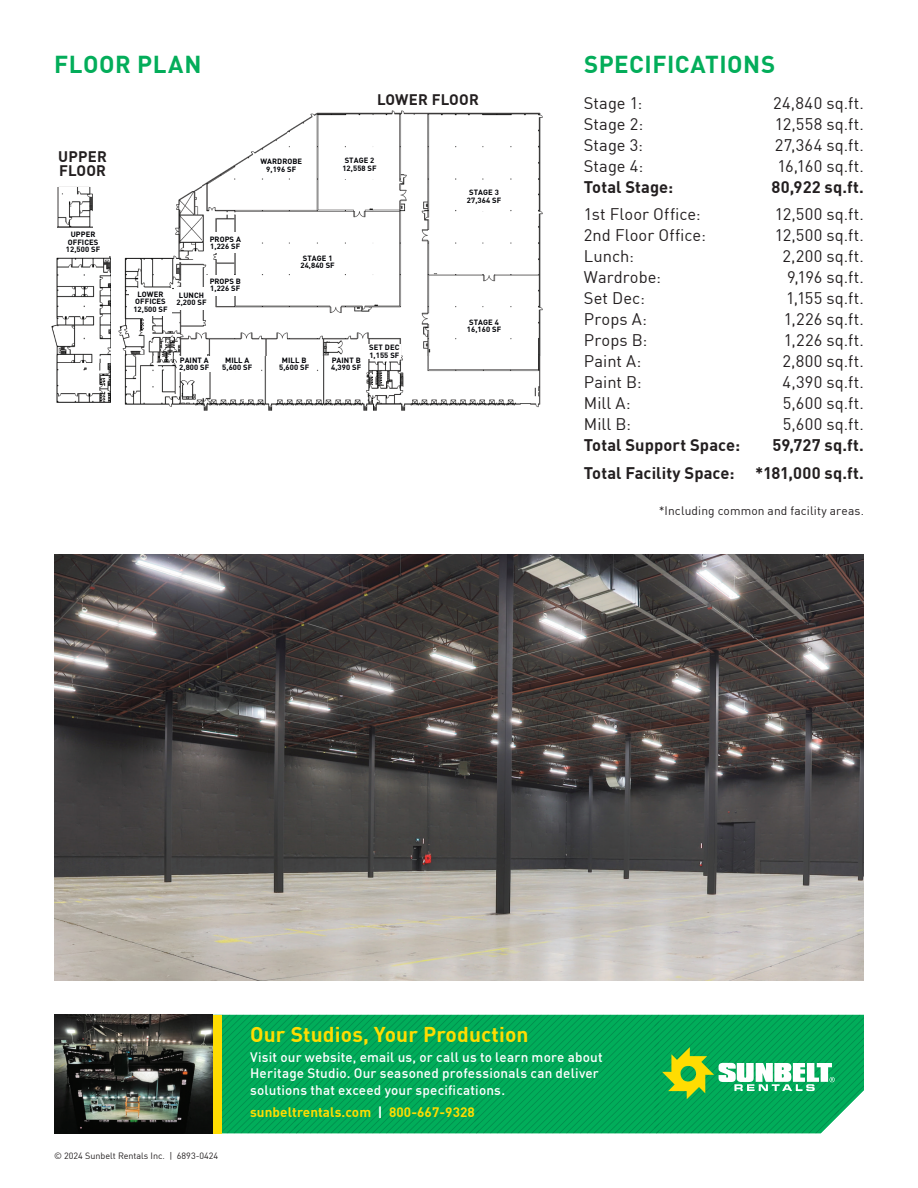
<style>
.page{position:relative;width:918px;height:1188px;background:#fff}
.page>*{position:absolute;margin:0;border:0;box-sizing:border-box;transform-origin:0 0}
.Subhead-Green{font:700 24px "DINOT";letter-spacing:.02em;color:#03ad5a}
.t1{font:700 21px "DINOT";letter-spacing:.005em;color:#ffdc01}
.t2{font:16.5px "DINOT";letter-spacing:.01em;color:#231f20}
.t3{font:700 16.5px "DINOT";letter-spacing:.005em;color:#231f20}
.White_Text_Body{font:700 15px/13.5px "DINOT";letter-spacing:.015em;color:#231f20}
.t4{font:500 13.5px/16.2px "DINOT";letter-spacing:.015em;color:#fff}
.t5{font:700 13.5px "DINOT";letter-spacing:.005em;color:#ffdc01}
.Details_copy_2{font:12px "DINOT";letter-spacing:.01em;color:#231f20}
.t6{font:9px "DINOT";color:#231f20}
.t7{font:700 7.5px/7.5px "DINOT";letter-spacing:.01em;color:#010206;text-align:center}
.s1{color:#fff}
</style>
<div class="page">
<img style="left:54px;top:554px;width:810px;height:427px">
<svg style="left:213px;top:1015px;width:651px;height:118px;background:#11ac5b"></svg>
<img style="left:118px;top:110px;width:425px;height:301px">
<div style="left:368px;top:344px;width:33px;height:15px;background:#fff"></div>
<div style="left:325px;top:357px;width:43px;height:14px;background:#fff"></div>
<div style="left:275px;top:357px;width:39px;height:14px;background:#fff"></div>
<div style="left:218px;top:357px;width:38px;height:14px;background:#fff"></div>
<div style="left:177px;top:356px;width:34px;height:16px;background:#fff"></div>
<div style="left:294px;top:247px;width:47px;height:30px;background:#fff"></div>
<div style="left:332px;top:149px;width:55px;height:30px;background:#fff"></div>
<div style="left:459px;top:181px;width:51px;height:30px;background:#fff"></div>
<div style="left:462px;top:311px;width:44px;height:30px;background:#fff"></div>
<div style="left:257px;top:154px;width:49px;height:23px;background:#fff"></div>
<div style="left:175px;top:287px;width:33px;height:23px;background:#fff"></div>
<div style="left:206px;top:275px;width:39px;height:20px;background:#fff"></div>
<div style="left:206px;top:233px;width:39px;height:20px;background:#fff"></div>
<div style="left:129px;top:288px;width:43px;height:28px;background:#fff"></div>
<img style="left:51px;top:257px;width:60px;height:146px">
<img style="left:62px;top:186px;width:29px;height:2px">
<img style="left:58px;top:188px;width:35px;height:39px">
<img style="left:54px;top:1015px;width:159px;height:118px">
<p class="Subhead-Green" style="left:54px;top:46px;width:149px">FLOOR PLAN</p>
<p class="Subhead-Green" style="left:584px;top:46px;width:193px">SPECIFICATIONS</p>
<p class="White_Text_Body" style="left:58px;top:149px;width:50px">UPPER<br>FLOOR</p>
<p class="t7" style="left:66px;top:230px;width:36px">UPPER<br>OFFICES<br>12,500 SF</p>
<p class="White_Text_Body" style="left:377px;top:92px;width:103px">LOWER FLOOR</p>
<p class="t7" style="left:260px;top:157px;width:43px">WARDROBE<br>9,196 SF</p>
<p class="t7" style="left:342px;top:156px;width:36px">STAGE 2<br>12,558 SF</p>
<p class="t7" style="left:210px;top:234px;width:33px;text-align:left">PROPS A<br>1,226 SF</p>
<p class="t7" style="left:133px;top:290px;width:36px">LOWER<br>OFFICES<br>12,500 SF</p>
<p class="t7" style="left:210px;top:277px;width:33px;text-align:left">PROPS B<br>1,226 SF</p>
<p class="t7" style="left:176px;top:290px;width:32px">LUNCH<br>2,200 SF</p>
<p class="t7" style="left:179px;top:356px;width:32px;text-align:left">PAINT A<br>2,800 SF</p>
<p class="t7" style="left:222px;top:356px;width:32px">MILL A<br>5,600 SF</p>
<p class="t7" style="left:300px;top:254px;width:36px">STAGE 1<br>24,840 SF</p>
<p class="t7" style="left:279px;top:356px;width:32px">MILL B<br>5,600 SF</p>
<p class="t7" style="left:331px;top:356px;width:32px;text-align:left">PAINT B<br>4,390 SF</p>
<p class="t7" style="left:369px;top:343px;width:32px;text-align:left">SET DEC<br>1,155 SF</p>
<p class="t7" style="left:467px;top:188px;width:36px">STAGE 3<br>27,364 SF</p>
<p class="t7" style="left:467px;top:318px;width:36px">STAGE 4<br>16,160 SF</p>
<p class="t2" style="left:584px;top:90px;width:60px">Stage 1:</p>
<p class="t2" style="left:773px;top:90px;width:92px">24,840 sq.ft.</p>
<p class="t2" style="left:584px;top:111px;width:61px">Stage 2:</p>
<p class="t2" style="left:775px;top:111px;width:91px">12,558 sq.ft.</p>
<p class="t2" style="left:584px;top:132px;width:61px">Stage 3:</p>
<p class="t2" style="left:775px;top:132px;width:91px">27,364 sq.ft.</p>
<p class="t2" style="left:584px;top:153px;width:61px">Stage 4:</p>
<p class="t2" style="left:777px;top:153px;width:88px">16,160 sq.ft.</p>
<p class="t3" style="left:584px;top:174px;width:91px">Total Stage:</p>
<p class="t3" style="left:771px;top:174px;width:94px">80,922 sq.ft.</p>
<p class="t2" style="left:584px;top:202px;width:118px">1st Floor Office:</p>
<p class="t2" style="left:775px;top:202px;width:91px">12,500 sq.ft.</p>
<p class="t2" style="left:584px;top:223px;width:123px">2nd Floor Office:</p>
<p class="t2" style="left:775px;top:223px;width:91px">12,500 sq.ft.</p>
<p class="t2" style="left:584px;top:244px;width:52px">Lunch:</p>
<p class="t2" style="left:783px;top:244px;width:83px">2,200 sq.ft.</p>
<p class="t2" style="left:584px;top:265px;width:79px">Wardrobe:</p>
<p class="t2" style="left:787px;top:265px;width:78px">9,196 sq.ft.</p>
<p class="t2" style="left:584px;top:286px;width:63px">Set Dec:</p>
<p class="t2" style="left:786px;top:286px;width:79px">1,155 sq.ft.</p>
<p class="t2" style="left:584px;top:307px;width:65px">Props A:</p>
<p class="t2" style="left:784px;top:307px;width:82px">1,226 sq.ft.</p>
<p class="t2" style="left:584px;top:328px;width:65px">Props B:</p>
<p class="t2" style="left:784px;top:328px;width:82px">1,226 sq.ft.</p>
<p class="t2" style="left:584px;top:349px;width:59px">Paint A:</p>
<p class="t2" style="left:782px;top:349px;width:83px">2,800 sq.ft.</p>
<p class="t2" style="left:584px;top:370px;width:59px">Paint B:</p>
<p class="t2" style="left:783px;top:370px;width:83px">4,390 sq.ft.</p>
<p class="t2" style="left:584px;top:391px;width:48px">Mill A:</p>
<p class="t2" style="left:783px;top:391px;width:83px">5,600 sq.ft.</p>
<p class="t2" style="left:584px;top:412px;width:49px">Mill B:</p>
<p class="t2" style="left:783px;top:412px;width:83px">5,600 sq.ft.</p>
<p class="t3" style="left:584px;top:433px;width:158px">Total Support Space:</p>
<p class="t3" style="left:772px;top:433px;width:93px">59,727 sq.ft.</p>
<p class="t3" style="left:584px;top:460px;width:282px">Total Facility Space: *181,000 sq.ft.</p>
<p class="Details_copy_2" style="left:659px;top:501px;width:207px">*Including common and facility areas.</p>
<p class="t1" style="left:250px;top:1018px;width:280px">Our Studios, Your Production</p>
<p class="t4" style="left:250px;top:1048px;width:354px">Visit our website, email us, or call us to learn more about<br>Heritage Studio. Our seasoned professionals can deliver solutions that exceed your specifications.</p>
<p class="t5" style="left:250px;top:1101px;width:226px">sunbeltrentals.com <span class="s1">|</span> 800-667-9328</p>
<p class="t6" style="left:54px;top:1149px;width:166px">© 2024 Sunbelt Rentals Inc. | 6893-0424</p>
</div>
